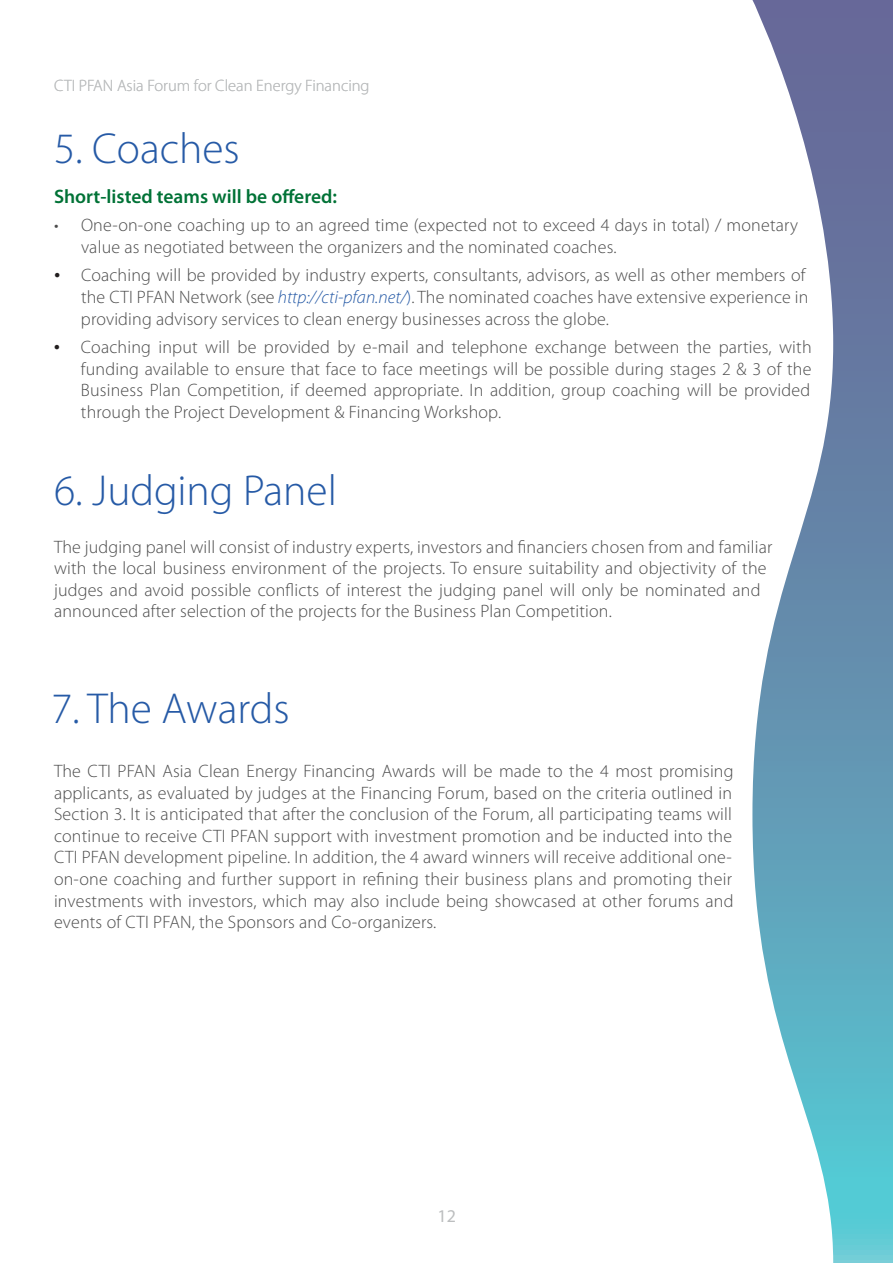
<style>
.page{position:relative;width:893px;height:1263px;background:#fff}
.page>*{position:absolute;margin:0;border:0;box-sizing:border-box;transform-origin:0 0}
.t1{font:300 43.5px "Myriad Pro";color:#265aa6}
.t2{font:600 19.5px "Myriad Pro";color:#007236}
.t3{font:300 18px/21.6px "Myriad Pro";letter-spacing:.01em;color:#4c4c4c}
.t4{font:18px "Myriad Pro";color:#bcbebf}
.t5{font:300 16.5px "Myriad Pro";color:#bcbebf}
.s1{font-family:"Times New Roman";font-weight:400;color:#221e1f}
.s2{font-style:italic;color:#265aa6}
.s3{color:#265aa6}
</style>
<div class="page">
<svg style="left:752px;top:0;width:141px;height:1263px"></svg>
<p class="t5" style="left:54px;top:76px;width:317px">CTI PFAN Asia Forum for Clean Energy Financing</p>
<h1 class="t1" style="left:54px;top:123px;width:187px">5. Coaches</h1>
<p class="t2" style="left:54px;top:184px;width:285px">Short-listed teams will be offered:</p>
<p class="t3" style="left:81px;top:214px;width:719px;text-indent:-27px">• One-on-one coaching up to an agreed time (expected not to exceed 4 days in total) / monetary value as negotiated between the organizers and the nominated coaches.</p>
<p class="t3" style="left:81px;top:264px;width:729px;text-indent:-27px"><span class="s1">•</span> Coaching will be provided by industry experts, consultants, advisors, as well as other members of the CTI PFAN Network (see <span class="s2">http://cti-pfan.net/</span><span class="s3">)</span>. The nominated coaches have extensive experience in providing advisory services to clean energy businesses across the globe.</p>
<p class="t3" style="left:81px;top:336px;width:732px;text-align:justify;text-indent:-27px"><span class="s1">•</span> Coaching input will be provided by e-mail and telephone exchange between the parties, with funding available to ensure that face to face meetings will be possible during stages 2 &amp; 3 of the Business Plan Competition, if deemed appropriate. In addition, group coaching will be provided through the Project Development &amp; Financing Workshop.</p>
<h1 class="t1" style="left:54px;top:464px;width:284px">6. Judging Panel</h1>
<p class="t3" style="left:54px;top:536px;width:720px">The judging panel will consist of industry experts, investors and financiers chosen from and familiar with the local business environment of the projects. To ensure suitability and objectivity of the judges and avoid possible conflicts of interest the judging panel will only be nominated and announced after selection of the projects for the Business Plan Competition.</p>
<h1 class="t1" style="left:51px;top:683px;width:240px">7. The Awards</h1>
<p class="t3" style="left:54px;top:760px;width:681px;text-align:justify">The CTI PFAN Asia Clean Energy Financing Awards will be made to the 4 most promising applicants, as evaluated by judges at the Financing Forum, based on the criteria outlined in Section 3. It is anticipated that after the conclusion of the Forum, all participating teams will continue to receive CTI PFAN support with investment promotion and be inducted into the CTI PFAN development pipeline. In addition, the 4 award winners will receive additional one&shy;on-one coaching and further support in refining their business plans and promoting their investments with investors, which may also include being showcased at other forums and events of CTI PFAN, the Sponsors and Co-organizers.</p>
<p class="t4" style="left:437px;top:1205px;width:20px">12</p>
</div>
